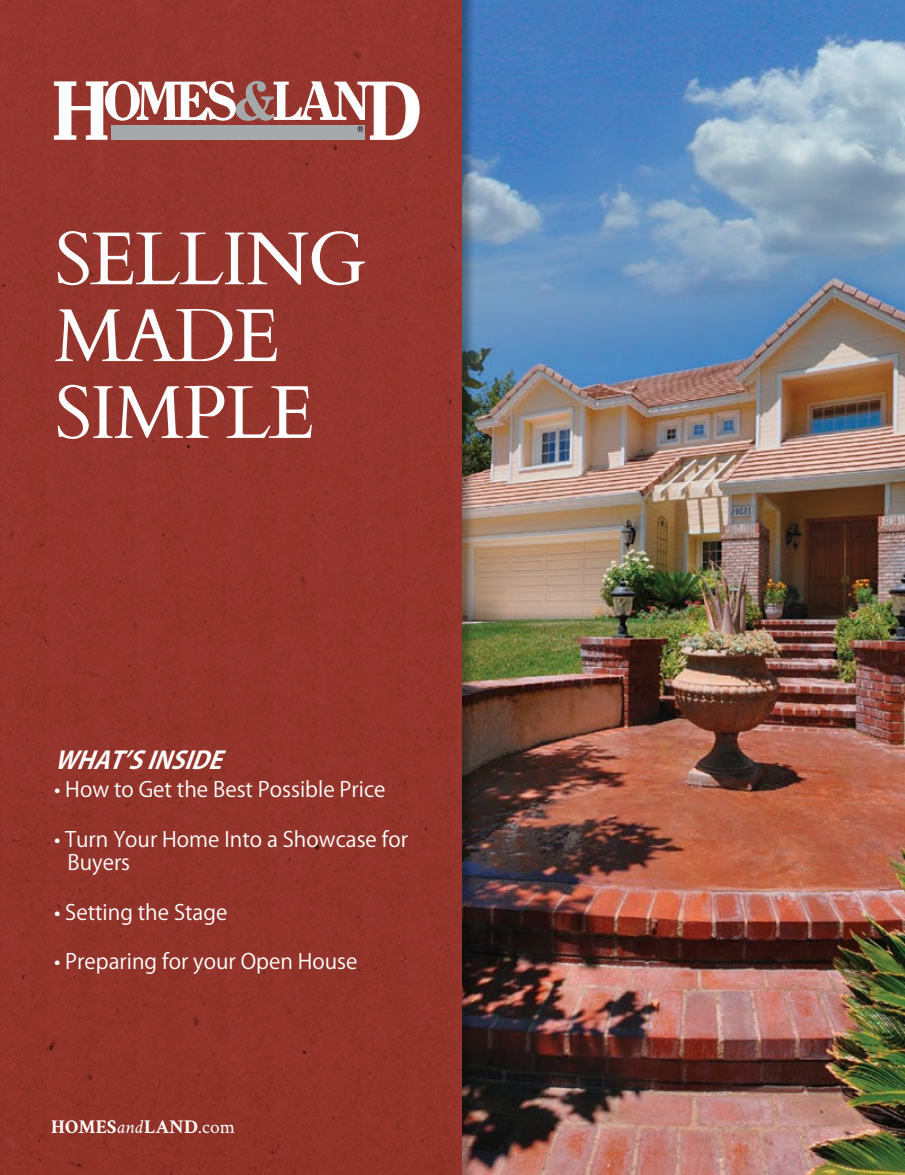
<style>
.page{position:relative;width:905px;height:1175px;background:#fff}
.page>*{position:absolute;margin:0;border:0;box-sizing:border-box;transform-origin:0 0}
.t1{font:75px/76.8px "Cardo";letter-spacing:-.025em;color:#fff}
.t2{font:italic 700 24px "Koz Go Pro";color:#fff}
.t3{font:21px/22.8px "Koz Go Pro";color:#fff}
.t4{font:700 19.5px "Crimson";color:#fff}
.s1{font-weight:400;font-style:italic}
.s2{font-weight:400}
</style>
<div class="page">
<img style="left:475px;top:0;width:429px;height:1174px">
<div style="left:0;top:0;width:475px;height:1174px;background:#48484a;opacity:.5"></div>
<div style="left:0;top:0;width:461px;height:1174px;background:#95352c"></div>
<svg style="left:54px;top:81px;width:365px;height:59px"></svg>
<h1 class="t1" style="left:54px;top:221px;width:314px">SELLING<br>MADE<br>SIMPLE</h1>
<p class="t2" style="left:54px;top:744px;width:181px">WHAT’SINSI DE</p>
<p class="t3" style="left:54px;top:778px;width:333px">• How to Get the Best Possible Price</p>
<p class="t3" style="left:68px;top:828px;width:342px;text-indent:-14px">• Turn Your Home Into a Showcase for<br>Buyers</p>
<p class="t3" style="left:54px;top:901px;width:175px">• Setting the Stage</p>
<p class="t3" style="left:54px;top:950px;width:305px">• Preparing for your Open House</p>
<p class="t4" style="left:51px;top:1114px;width:185px">HOMES<span class="s1">and</span>LAND<span class="s2">.com</span></p>
</div>
